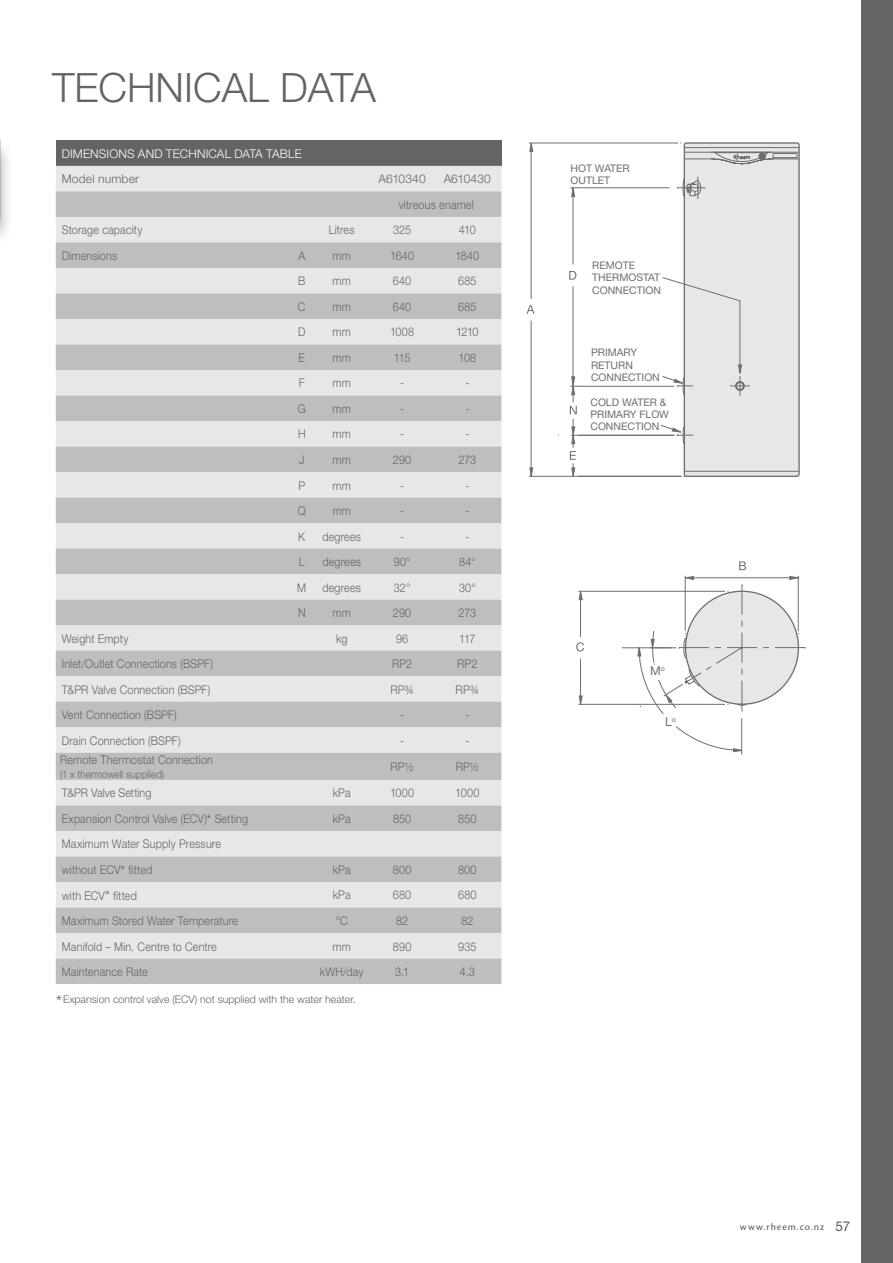
<style>
.page{position:relative;width:893px;height:1263px;background:#fff}
.page>*{position:absolute;margin:0;border:0;box-sizing:border-box;transform-origin:0 0}
.t1{font:300 40.5px "Helvetica Neue";color:#636466}
.t2{font:12.15px "Helvetica Neue";color:#6d6e71}
.t3{font:300 12px/25.7px "Helvetica Neue";letter-spacing:.015em;color:#636466;scale:.9 1}
.t4{font:300 12px/25.5px "Helvetica Neue";letter-spacing:.015em;color:#636466}
.t5{font:300 12px "Helvetica Neue";letter-spacing:.01em;color:#fff}
.t6{font:10.5px/12.1px "Helvetica Neue";color:#6d6e71}
.t7{font:300 10.5px "Helvetica Neue";color:#636466}
.t8{font:300 10.5px "Helvetica Neue";letter-spacing:.02em;color:#636466;scale:.9 1}
.t9{font:10.2px "Cronos Pro";letter-spacing:.1em;color:#58595b}
.s1{font-size:15px}
.s2{font-size:18px}
.s3{font-family:"Helvetica Neue";font-size:13.5px}
</style>
<div class="page">
<div style="left:0;top:138px;width:14px;height:107px;background:#000;opacity:.4"></div>
<div style="left:56px;top:140px;width:445px;height:26px;background:#636466"></div>
<div style="left:56px;top:166px;width:445px;height:792px;background:#e6e7e8"></div>
<svg style="left:56px;top:191px;width:445px;height:742px;background:#d0d1d3"></svg>
<div style="left:56px;top:958px;width:445px;height:26px;background:#bcbec0"></div>
<div style="left:683px;top:142px;width:117px;height:335px;background:#e6e7e8"></div>
<hr style="left:684px;top:471px;width:115px;height:1px;background:#6d6e71">
<hr style="left:529px;top:143px;width:149px;height:1px;background:#6d6e71">
<hr style="left:529px;top:476px;width:153px;height:1px;background:#6d6e71">
<hr style="left:531px;top:151px;width:1px;height:148px;background:#6d6e71">
<hr style="left:531px;top:320px;width:1px;height:148px;background:#6d6e71">
<svg style="left:529px;top:142px;width:5px;height:10px"></svg>
<svg style="left:529px;top:467px;width:5px;height:10px"></svg>
<svg style="left:681px;top:143px;width:118px;height:22px;background:#c4c5c7"></svg>
<hr style="left:570px;top:187px;width:100px;height:1px;background:#6d6e71">
<hr style="left:573px;top:197px;width:1px;height:68px;background:#6d6e71">
<svg style="left:571px;top:187px;width:4px;height:10px"></svg>
<svg style="left:677px;top:177px;width:29px;height:22px"></svg>
<svg style="left:526px;top:305px;width:9px;height:9px"></svg>
<svg style="left:569px;top:271px;width:181px;height:206px"></svg>
<hr style="left:741px;top:718px;width:1px;height:37px;background:#6d6e71">
<svg style="left:676px;top:725px;width:67px;height:27px"></svg>
<svg style="left:576px;top:561px;width:230px;height:154px"></svg>
<div style="left:861px;top:0;width:32px;height:1263px;background:#636466"></div>
<h1 class="t1" style="left:52px;top:63px;width:325px">TECHNICAL DATA</h1>
<p class="t5" style="left:62px;top:146px;width:241px">DIMENSIONS AND TECHNICAL DATA TABLE</p>
<p class="t4" style="left:62px;top:166px;width:79px">Model number</p>
<p class="t4" style="left:378px;top:166px;width:49px">A610340</p>
<p class="t4" style="left:399px;top:166px;width:94px;text-indent:45px">A610430 vitreous enamel</p>
<p class="t3" style="left:62px;top:217px;width:91px">Storage capacity</p>
<p class="t3" style="left:329px;top:217px;width:30px">Litres</p>
<p class="t3" style="left:393px;top:217px;width:21px">325</p>
<p class="t3" style="left:459px;top:217px;width:20px">410</p>
<p class="t3" style="left:62px;top:242px;width:63px">Dimensions</p>
<p class="t3" style="left:298px;top:242px;width:9px">A</p>
<p class="t3" style="left:333px;top:242px;width:22px">mm</p>
<p class="t3" style="left:390px;top:242px;width:28px">1640</p>
<p class="t3" style="left:455px;top:242px;width:28px">1840</p>
<p class="t3" style="left:298px;top:268px;width:10px">B</p>
<p class="t3" style="left:333px;top:268px;width:22px">mm</p>
<p class="t3" style="left:393px;top:268px;width:22px">640</p>
<p class="t3" style="left:458px;top:268px;width:22px">685</p>
<p class="t3" style="left:298px;top:294px;width:10px">C</p>
<p class="t3" style="left:333px;top:294px;width:22px">mm</p>
<p class="t3" style="left:393px;top:294px;width:22px">640</p>
<p class="t3" style="left:458px;top:294px;width:22px">685</p>
<p class="t3" style="left:298px;top:319px;width:10px">D</p>
<p class="t3" style="left:333px;top:319px;width:22px">mm</p>
<p class="t3" style="left:390px;top:319px;width:28px">1008</p>
<p class="t3" style="left:456px;top:319px;width:27px">1210</p>
<p class="t3" style="left:299px;top:345px;width:9px">E</p>
<p class="t3" style="left:333px;top:345px;width:22px">mm</p>
<p class="t3" style="left:394px;top:345px;width:20px">115</p>
<p class="t3" style="left:458px;top:345px;width:21px">108</p>
<p class="t3" style="left:299px;top:370px;width:8px">F</p>
<p class="t3" style="left:333px;top:370px;width:22px">mm</p>
<p class="t3" style="left:400px;top:370px;width:6px">-</p>
<p class="t3" style="left:465px;top:370px;width:6px">-</p>
<p class="t3" style="left:298px;top:396px;width:10px">G</p>
<p class="t3" style="left:333px;top:396px;width:22px">mm</p>
<p class="t3" style="left:400px;top:396px;width:6px">-</p>
<p class="t3" style="left:465px;top:396px;width:6px">-</p>
<p class="t3" style="left:298px;top:421px;width:10px">H</p>
<p class="t3" style="left:333px;top:421px;width:22px">mm</p>
<p class="t3" style="left:400px;top:421px;width:6px">-</p>
<p class="t3" style="left:465px;top:421px;width:6px">-</p>
<p class="t3" style="left:299px;top:447px;width:8px">J</p>
<p class="t3" style="left:333px;top:447px;width:22px">mm</p>
<p class="t3" style="left:393px;top:447px;width:22px">290</p>
<p class="t3" style="left:459px;top:447px;width:21px">273</p>
<p class="t3" style="left:298px;top:472px;width:9px">P</p>
<p class="t3" style="left:333px;top:472px;width:22px">mm</p>
<p class="t3" style="left:400px;top:472px;width:6px">-</p>
<p class="t3" style="left:465px;top:472px;width:6px">-</p>
<p class="t3" style="left:298px;top:498px;width:10px">Q</p>
<p class="t3" style="left:333px;top:498px;width:22px">mm</p>
<p class="t3" style="left:400px;top:498px;width:6px">-</p>
<p class="t3" style="left:465px;top:498px;width:6px">-</p>
<p class="t3" style="left:298px;top:523px;width:9px">K</p>
<p class="t3" style="left:322px;top:523px;width:44px">degrees</p>
<p class="t3" style="left:400px;top:523px;width:6px">-</p>
<p class="t3" style="left:465px;top:523px;width:6px">-</p>
<p class="t3" style="left:299px;top:549px;width:8px">L</p>
<p class="t3" style="left:322px;top:549px;width:44px">degrees</p>
<p class="t3" style="left:394px;top:549px;width:20px">90°</p>
<p class="t3" style="left:459px;top:549px;width:20px">84°</p>
<p class="t3" style="left:297px;top:574px;width:11px">M</p>
<p class="t3" style="left:322px;top:574px;width:44px">degrees</p>
<p class="t3" style="left:394px;top:574px;width:20px">32°</p>
<p class="t3" style="left:459px;top:574px;width:20px">30°</p>
<p class="t3" style="left:298px;top:600px;width:10px">N</p>
<p class="t3" style="left:333px;top:600px;width:22px">mm</p>
<p class="t3" style="left:393px;top:600px;width:22px">290</p>
<p class="t3" style="left:459px;top:600px;width:21px">273</p>
<p class="t3" style="left:62px;top:625px;width:75px">Weight Empty</p>
<p class="t3" style="left:336px;top:625px;width:14px">kg</p>
<p class="t3" style="left:396px;top:625px;width:15px">96</p>
<p class="t3" style="left:459px;top:625px;width:19px">117</p>
<p class="t3" style="left:62px;top:651px;width:170px">Inlet/Outlet Connections (BSPF)</p>
<p class="t3" style="left:392px;top:651px;width:24px">RP2</p>
<p class="t3" style="left:457px;top:651px;width:24px">RP2</p>
<p class="t3" style="left:62px;top:676px;width:167px">T&amp;PR Valve Connection (BSPF)</p>
<p class="t3" style="left:390px;top:676px;width:28px">RP¾</p>
<p class="t3" style="left:456px;top:676px;width:28px">RP¾</p>
<p class="t3" style="left:62px;top:702px;width:129px">Vent Connection (BSPF)</p>
<p class="t3" style="left:400px;top:702px;width:6px">-</p>
<p class="t3" style="left:465px;top:702px;width:6px">-</p>
<p class="t3" style="left:62px;top:727px;width:134px">Drain Connection (BSPF)</p>
<p class="t3" style="left:400px;top:727px;width:6px">-</p>
<p class="t3" style="left:465px;top:727px;width:6px">-</p>
<p class="t3" style="left:60px;top:747px;width:171px">Remote Thermostat Connection</p>
<p class="t8" style="left:60px;top:768px;width:117px">(1 x thermowell supplied)</p>
<p class="t3" style="left:390px;top:754px;width:27px">RP½</p>
<p class="t3" style="left:456px;top:754px;width:27px">RP½</p>
<p class="t3" style="left:62px;top:780px;width:101px">T&amp;PR Valve Setting</p>
<p class="t3" style="left:333px;top:780px;width:21px">kPa</p>
<p class="t3" style="left:390px;top:780px;width:28px">1000</p>
<p class="t3" style="left:455px;top:780px;width:28px">1000</p>
<p class="t3" style="left:62px;top:806px;width:209px">Expansion Control Valve (ECV)<span class="s1">*</span> Setting</p>
<p class="t3" style="left:333px;top:805px;width:21px">kPa</p>
<p class="t3" style="left:393px;top:805px;width:22px">850</p>
<p class="t3" style="left:458px;top:805px;width:22px">850</p>
<p class="t3" style="left:62px;top:831px;width:178px">Maximum Water Supply Pressure without ECV<span class="s1">*</span> fitted</p>
<p class="t3" style="left:333px;top:856px;width:21px">kPa</p>
<p class="t3" style="left:393px;top:856px;width:22px">800</p>
<p class="t3" style="left:458px;top:856px;width:22px">800</p>
<p class="t3" style="left:62px;top:882px;width:85px">with ECV<span class="s1">*</span> fitted</p>
<p class="t3" style="left:333px;top:882px;width:21px">kPa</p>
<p class="t3" style="left:393px;top:882px;width:22px">680</p>
<p class="t3" style="left:458px;top:882px;width:22px">680</p>
<p class="t3" style="left:62px;top:908px;width:197px">Maximum Stored Water Temperature</p>
<p class="t3" style="left:336px;top:908px;width:15px">°C</p>
<p class="t3" style="left:396px;top:908px;width:15px">82</p>
<p class="t3" style="left:461px;top:908px;width:15px">82</p>
<p class="t3" style="left:62px;top:933px;width:174px">Manifold – Min. Centre to Centre</p>
<p class="t3" style="left:333px;top:933px;width:22px">mm</p>
<p class="t3" style="left:393px;top:933px;width:22px">890</p>
<p class="t3" style="left:458px;top:933px;width:22px">935</p>
<p class="t3" style="left:62px;top:959px;width:97px">Maintenance Rate</p>
<p class="t3" style="left:320px;top:959px;width:50px">kWH/day</p>
<p class="t3" style="left:395px;top:959px;width:17px">3.1</p>
<p class="t3" style="left:460px;top:959px;width:18px">4.3</p>
<p class="t7" style="left:56px;top:993px;width:301px"><span class="s2">*</span>Expansion control valve (ECV) not supplied with the water heater.</p>
<p class="t6" style="left:570px;top:162px;width:61px">HOT WATER<br>OUTLET</p>
<p class="t6" style="left:592px;top:259px;width:70px">REMOTE<br>THERMOSTAT<br>CONNECTION</p>
<p class="t6" style="left:591px;top:346px;width:70px">PRIMARY<br>RETURN<br>CONNECTION</p>
<p class="t6" style="left:590px;top:396px;width:80px">COLD WATER &amp;<br>PRIMARY FLOW<br>CONNECTION</p>
<p class="t6" style="left:592px;top:349px;width:70px">CONNECTION</p>
<p class="t6" style="left:591px;top:412px;width:48px">PRIMARY<br>RETURN</p>
<p class="t2" style="left:650px;top:664px;width:16px">M<sup>o</sup></p>
<p class="t2" style="left:665px;top:714px;width:12px">L<sup>o</sup></p>
<p class="t9" style="left:740px;top:1220px;width:112px">www.rheem.co.nz <span class="s3">57</span></p>
</div>
